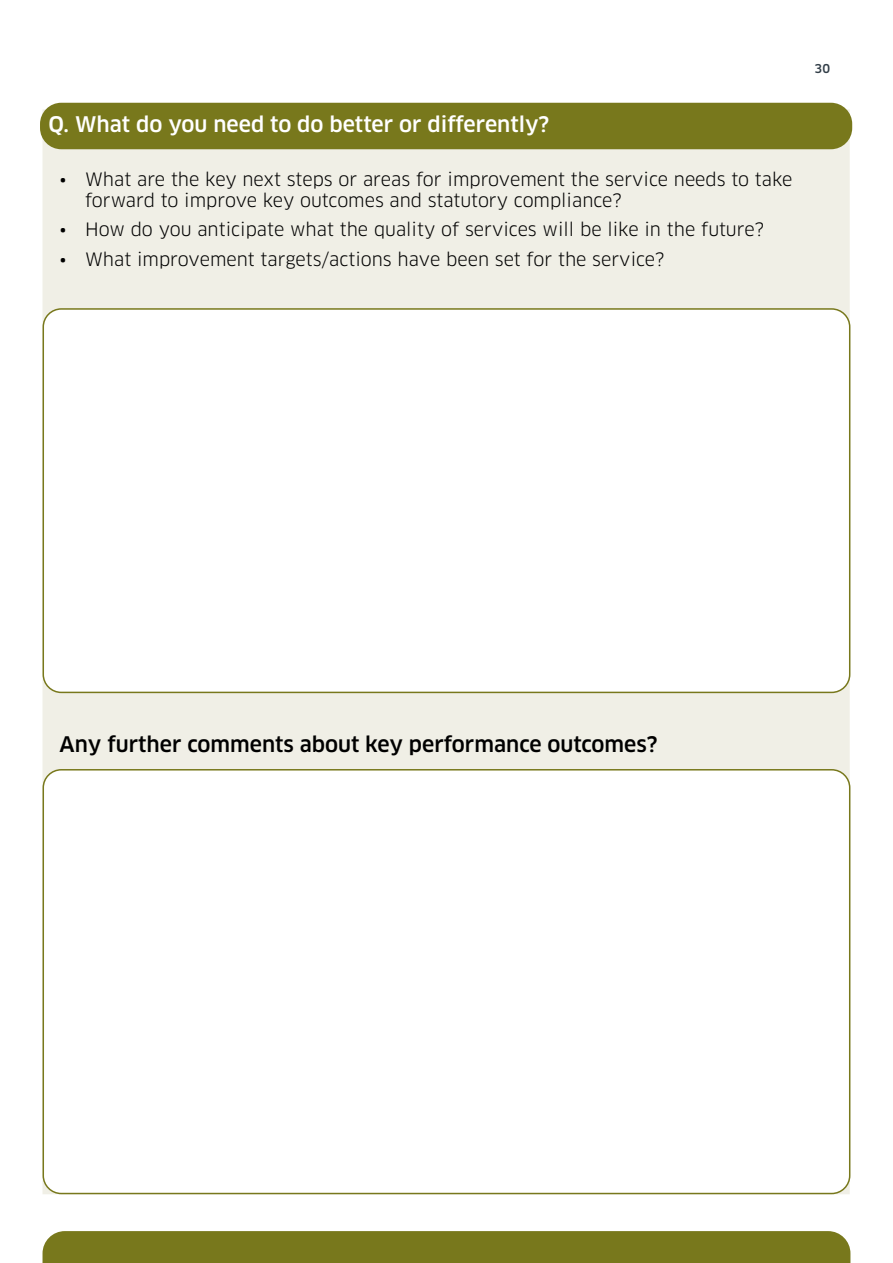
<style>
.page{position:relative;width:893px;height:1263px;background:#fff}
.page>*{position:absolute;margin:0;border:0;box-sizing:border-box;transform-origin:0 0}
.t1{font:500 21px "Clan";color:#000}
.t2{font:500 21px "Clan";color:#fff}
.t3{font:18px/21px "Clan";color:#000}
.t4{font:500 12px "Clan";color:#323e48}
</style>
<div class="page">
<div style="left:43px;top:1231px;width:807px;height:32px;background:#78781c"></div>
<div style="left:43px;top:109px;width:807px;height:1085px;background:#f0efe6"></div>
<div style="left:40px;top:103px;width:812px;height:46px;background:#78781c;border-radius:21px"></div>
<div style="left:43px;top:309px;width:807px;height:383px;background:#fff;border-radius:18px"></div>
<div style="left:43px;top:308px;width:807px;height:385px;border:2px solid #78781c;border-radius:18px"></div>
<div style="left:43px;top:770px;width:807px;height:423px;background:#fff;border-radius:18px"></div>
<div style="left:43px;top:769px;width:807px;height:425px;border:2px solid #78781c;border-radius:18px"></div>
<p class="t2" style="left:49px;top:111px;width:502px">Q. What do you need to do better or differently?</p>
<p class="t3" style="left:85px;top:169px;width:709px;text-indent:-26px">• What are the key next steps or areas for improvement the service needs to take forward to improve key outcomes and statutory compliance?</p>
<p class="t3" style="left:60px;top:219px;width:706px">• How do you anticipate what the quality of services will be like in the future?</p>
<p class="t3" style="left:60px;top:249px;width:606px">• What improvement targets/actions have been set for the service?</p>
<p class="t4" style="left:815px;top:62px;width:17px">30</p>
<p class="t1" style="left:60px;top:731px;width:599px">Any further comments about key performance outcomes?</p>
</div>
